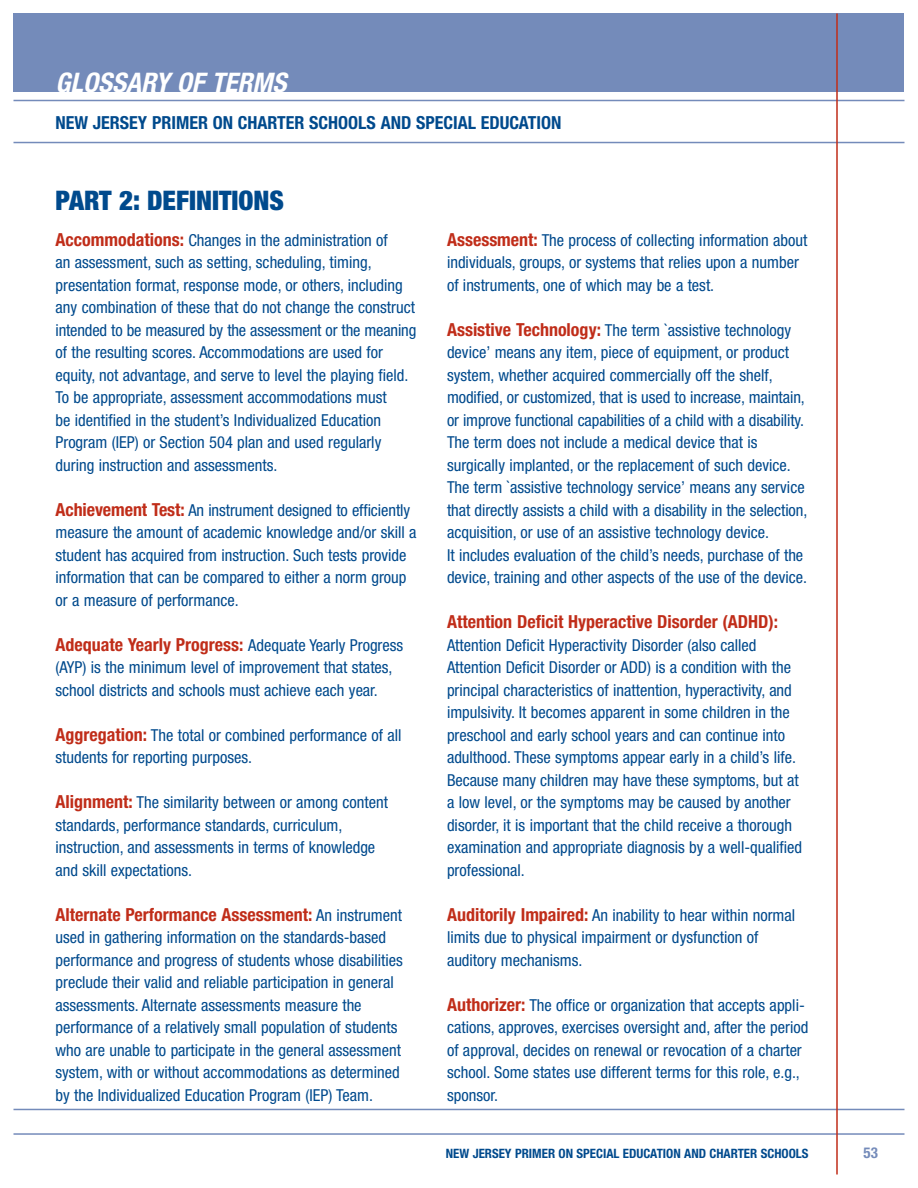
<style>
.page{position:relative;width:918px;height:1188px;background:#fff}
.page>*{position:absolute;margin:0;border:0;box-sizing:border-box;transform-origin:0 0}
.t1{font:900 condensed 27px "Helvetica Neue";color:#004a8d}
.t2{font:italic 700 condensed 27px "Helvetica Neue";color:#fff}
.t3{font:700 condensed 18px "Helvetica Neue";color:#c02d19}
.t4{font:700 condensed 18px "Helvetica Neue";color:#004a8d}
.t5{font:condensed 16.5px/22.5px "Helvetica Neue";color:#004a8d}
.t6{font:700 condensed 15px "Helvetica Neue";color:#748bba}
.t7{font:700 condensed 12.9px "Helvetica Neue";color:#004a8d}
.s1{font-weight:700;font-size:18px;color:#c02d19}
.s2{font-weight:400;font-size:16.5px;color:#004a8d}
</style>
<div class="page">
<div style="left:14px;top:14px;width:890px;height:78px;background:#748bba"></div>
<hr style="left:14px;top:142px;width:890px;height:1px;background:#748bba">
<hr style="left:14px;top:100px;width:890px;height:1px;background:#748bba">
<hr style="left:14px;top:1109px;width:890px;height:1px;background:#748bba">
<hr style="left:14px;top:1133px;width:890px;height:2px;background:#748bba">
<hr style="left:836px;top:14px;width:2px;height:1160px;background:#c02d19">
<h1 class="t2" style="left:56px;top:73px;width:232px">GLOSSARY OF TERMS</h1>
<p class="t4" style="left:56px;top:116px;width:508px">NEW JERSEY PRIMER ON CHARTER SCHOOLS AND SPECIAL EDUCATION</p>
<h1 class="t1" style="left:56px;top:190px;width:230px">PART 2: DEFINITIONS</h1>
<p class="t5" style="left:56px;top:230px;width:362px"><span class="s1">Accommodations:</span> Changes in the administration of<br>an assessment, such as setting, scheduling, timing, presentation format, response mode, or others, including any combination of these that do not change the construct intended to be measured by the assessment or the meaning of the resulting scores. Accommodations are used for equity, not advantage, and serve to level the playing field.<br>To be appropriate, assessment accommodations must<br>be identified in the student’s Individualized Education Program (IEP) or Section 504 plan and used regularly during instruction and assessments.</p>
<p class="t5" style="left:56px;top:500px;width:363px"><span class="s1">Achievement Test:</span> An instrument designed to efficiently measure the amount of academic knowledge and/or skill a student has acquired from instruction. Such tests provide information that can be compared to either a norm group or a measure of performance.</p>
<p class="t3" style="left:56px;top:638px;width:349px">Adequate Yearly Progress: <span class="s2">Adequate Yearly Progress</span></p>
<p class="t5" style="left:56px;top:658px;width:339px">(AYP) is the minimum level of improvement that states, school districts and schools must achieve each year.</p>
<p class="t5" style="left:56px;top:725px;width:347px"><span class="s1">Aggregation:</span> The total or combined performance of all students for reporting purposes.</p>
<p class="t5" style="left:56px;top:793px;width:334px"><span class="s1">Alignment:</span> The similarity between or among content standards, performance standards, curriculum, instruction, and assessments in terms of knowledge and skill expectations.</p>
<p class="t3" style="left:56px;top:908px;width:348px">Alternate Performance Assessment: <span class="s2">An instrument</span></p>
<p class="t5" style="left:56px;top:928px;width:349px">used in gathering information on the standards-based performance and progress of students whose disabilities preclude their valid and reliable participation in general assessments. Alternate assessments measure the performance of a relatively small population of students who are unable to participate in the general assessment system, with or without accommodations as determined by the Individualized Education Program (IEP) Team.</p>
<p class="t5" style="left:447px;top:230px;width:362px"><span class="s1">Assessment:</span> The process of collecting information about individuals, groups, or systems that relies upon a number of instruments, one of which may be a test.</p>
<p class="t5" style="left:447px;top:320px;width:362px"><span class="s1">Assistive Technology:</span> The term `assistive technology device’ means any item, piece of equipment, or product system, whether acquired commercially off the shelf, modified, or customized, that is used to increase, maintain, or improve functional capabilities of a child with a disability.<br>The term does not include a medical device that is surgically implanted, or the replacement of such device.<br>The term `assistive technology service’ means any service that directly assists a child with a disability in the selection, acquisition, or use of an assistive technology device.<br>It includes evaluation of the child’s needs, purchase of the device, training and other aspects of the use of the device.</p>
<p class="t3" style="left:447px;top:616px;width:333px">Attention Deficit Hyperactive Disorder (ADHD):</p>
<p class="t5" style="left:447px;top:635px;width:357px">Attention Deficit Hyperactivity Disorder (also called Attention Deficit Disorder or ADD) is a condition with the principal characteristics of inattention, hyperactivity, and impulsivity. It becomes apparent in some children in the preschool and early school years and can continue into adulthood. These symptoms appear early in a child’s life.<br>Because many children may have these symptoms, but at a low level, or the symptoms may be caused by another disorder, it is important that the child receive a thorough examination and appropriate diagnosis by a well-qualified professional.</p>
<p class="t5" style="left:447px;top:905px;width:350px"><span class="s1">Auditorily Impaired:</span> An inability to hear within normal limits due to physical impairment or dysfunction of auditory mechanisms.</p>
<p class="t5" style="left:447px;top:995px;width:363px"><span class="s1">Authorizer:</span> The office or organization that accepts appli&shy;cations, approves, exercises oversight and, after the period of approval, decides on renewal or revocation of a charter school. Some states use different terms for this role, e.g., sponsor.</p>
<p class="t7" style="left:446px;top:1149px;width:364px">NEW JERSEY PRIMER ON SPECIAL EDUCATION AND CHARTER SCHOOLS</p>
<p class="t6" style="left:864px;top:1148px;width:16px">53</p>
</div>
